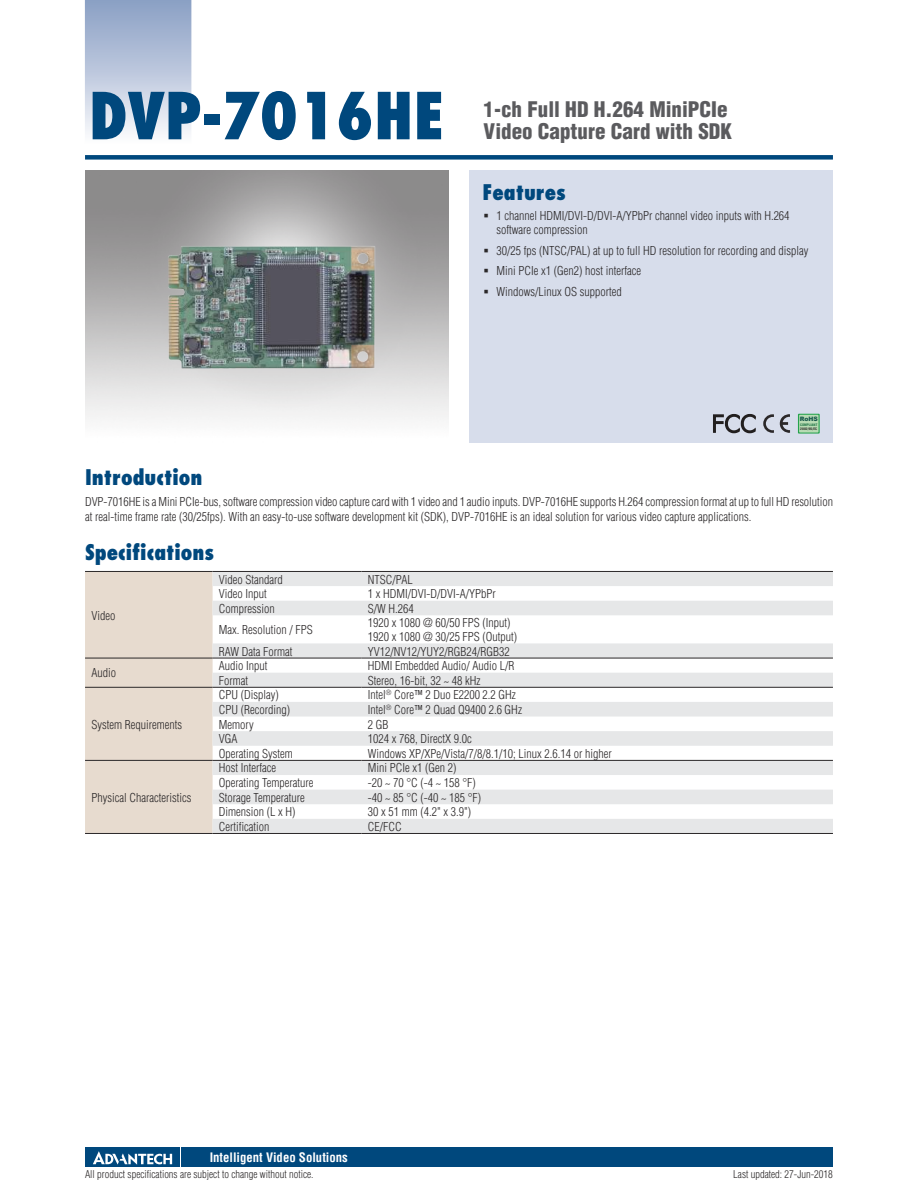
<style>
.page{position:relative;width:918px;height:1188px;background:#fff}
.page>*{position:absolute;margin:0;border:0;box-sizing:border-box;transform-origin:0 0}
.t1{font:800 condensed 63px "Futura";color:#00487d}
.t2{font:900 condensed 21px/22.5px "Helvetica";color:#5b5b5e}
.t3{font:800 condensed 21px "Futura";color:#00487d}
.t4{font:700 condensed 12.75px "Helvetica";color:#fff}
.t5{font:300 condensed 12px/20.7px "Helvetica";color:#2b2829}
.t6{font:300 condensed 10.5px "Helvetica";color:#2b2829}
.t7{font:900 6px "Arial";color:#17584c}
.t8{font:700 condensed 3.3px "Helvetica";color:#2b2829;scale:1.11 1}
.t9{font:700 condensed 3.3px "Helvetica";color:#156c3e;scale:1.05 1}
</style>
<div class="page">
<div style="left:85px;top:155px;width:748px;height:5px;background:#00487d"></div>
<div style="left:182px;top:1147px;width:651px;height:20px;background:#00487d"></div>
<div style="left:85px;top:1147px;width:95px;height:20px;background:#00487d"></div>
<svg style="left:93px;top:1151px;width:79px;height:14px"></svg>
<div style="left:470px;top:170px;width:363px;height:272px;background:#d7ddeb"></div>
<div style="left:85px;top:572px;width:128px;height:261px;background:#e7dbcf"></div>
<svg style="left:213px;top:572px;width:620px;height:261px"></svg>
<hr style="left:85px;top:760px;width:128px;height:1px;background:#2b2829">
<hr style="left:85px;top:833px;width:128px;height:1px;background:#2b2829">
<hr style="left:213px;top:571px;width:148px;height:1px;background:#2b2829">
<hr style="left:85px;top:687px;width:128px;height:1px;background:#2b2829">
<hr style="left:361px;top:571px;width:472px;height:1px;background:#2b2829">
<hr style="left:85px;top:571px;width:128px;height:1px;background:#2b2829">
<hr style="left:85px;top:658px;width:128px;height:1px;background:#2b2829">
<hr style="left:213px;top:658px;width:148px;height:1px;background:#2b2829">
<hr style="left:361px;top:658px;width:472px;height:1px;background:#2b2829">
<hr style="left:213px;top:687px;width:148px;height:1px;background:#2b2829">
<hr style="left:361px;top:687px;width:472px;height:1px;background:#2b2829">
<hr style="left:213px;top:760px;width:148px;height:1px;background:#2b2829">
<hr style="left:361px;top:760px;width:472px;height:1px;background:#2b2829">
<hr style="left:213px;top:833px;width:148px;height:1px;background:#2b2829">
<hr style="left:361px;top:833px;width:472px;height:1px;background:#2b2829">
<img style="left:158px;top:229px;width:227px;height:152px">
<svg style="left:798px;top:414px;width:22px;height:20px"></svg>
<div style="left:799px;top:415px;width:20px;height:18px;background:#b8dbb4"></div>
<svg style="left:763px;top:414px;width:11px;height:19px"></svg>
<svg style="left:780px;top:414px;width:10px;height:19px"></svg>
<svg style="left:713px;top:414px;width:43px;height:20px"></svg>
<h1 class="t1" style="left:89px;top:88px;width:358px">DVP-7016HE</h1>
<h2 class="t2" style="left:484px;top:100px;width:250px">1-ch Full HD H.264 MiniPCIe<br>Video Capture Card with SDK</h2>
<h2 class="t3" style="left:482px;top:180px;width:85px">Features</h2>
<p class="t5" style="left:496px;top:209px;width:295px;line-height:14.2px">1 channel HDMI/DVI-D/DVI-A/YPbPr channel video inputs with H.264 software compression</p>
<p class="t5" style="left:496px;top:241px;width:314px">30/25 fps (NTSC/PAL) at up to full HD resolution for recording and display<br>Mini PCIe x1 (Gen2) host interface<br>Windows/Linux OS supported</p>
<p class="t7" style="left:800px;top:416px;width:19px">RoHS</p>
<p class="t9" style="left:800px;top:423px;width:18px">COMPLIANT</p>
<p class="t8" style="left:800px;top:428px;width:17px">2002/95/EC</p>
<h2 class="t3" style="left:85px;top:468px;width:119px">Introduction</h2>
<p class="t5" style="left:85px;top:495px;width:750px;line-height:15px">DVP-7016HE is a Mini PCIe-bus, software compression video capture card with 1 video and 1 audio inputs. DVP-7016HE supports H.264 compression format at up to full HD resolution at real-time frame rate (30/25fps). With an easy-to-use software development kit (SDK), DVP-7016HE is an ideal solution for various video capture applications.</p>
<h2 class="t3" style="left:85px;top:543px;width:131px">Specifications</h2>
<p class="t5" style="left:91px;top:606px;width:25px">Video</p>
<p class="t5" style="left:91px;top:664px;width:26px">Audio</p>
<p class="t5" style="left:91px;top:715px;width:92px">System Requirements</p>
<p class="t5" style="left:91px;top:788px;width:101px">Physical Characteristics</p>
<p class="t5" style="left:219px;top:570px;width:65px">Video Standard</p>
<p class="t5" style="left:368px;top:570px;width:46px">NTSC/PAL</p>
<p class="t5" style="left:219px;top:584px;width:49px">Video Input</p>
<p class="t5" style="left:368px;top:584px;width:130px">1 x HDMI/DVI-D/DVI-A/YPbPr</p>
<p class="t5" style="left:219px;top:599px;width:57px">Compression</p>
<p class="t5" style="left:368px;top:599px;width:47px">S/W H.264</p>
<p class="t5" style="left:219px;top:620px;width:95px">Max. Resolution / FPS</p>
<p class="t5" style="left:368px;top:617px;width:151px;line-height:13.5px">1920 x 1080 @ 60/50 FPS (Input)<br>1920 x 1080 @ 30/25 FPS (Output)</p>
<p class="t5" style="left:219px;top:642px;width:75px">RAW Data Format</p>
<p class="t5" style="left:368px;top:642px;width:143px">YV12/NV12/YUY2/RGB24/RGB32</p>
<p class="t5" style="left:219px;top:656px;width:50px">Audio Input</p>
<p class="t5" style="left:368px;top:656px;width:148px">HDMI Embedded Audio/ Audio L/R</p>
<p class="t5" style="left:219px;top:671px;width:31px">Format</p>
<p class="t5" style="left:368px;top:671px;width:114px">Stereo, 16-bit, 32 ~ 48 kHz</p>
<p class="t5" style="left:219px;top:686px;width:62px">CPU (Display)</p>
<p class="t5" style="left:368px;top:686px;width:150px">Intel<sup>®</sup> Core™ 2 Duo E2200 2.2 GHz</p>
<p class="t5" style="left:219px;top:700px;width:73px">CPU (Recording)</p>
<p class="t5" style="left:368px;top:700px;width:156px">Intel<sup>®</sup> Core™ 2 Quad Q9400 2.6 GHz</p>
<p class="t5" style="left:219px;top:715px;width:36px">Memory</p>
<p class="t5" style="left:368px;top:715px;width:22px">2 GB</p>
<p class="t5" style="left:219px;top:729px;width:20px">VGA</p>
<p class="t5" style="left:368px;top:729px;width:105px">1024 x 768, DirectX 9.0c</p>
<p class="t5" style="left:219px;top:744px;width:75px">Operating System</p>
<p class="t5" style="left:368px;top:744px;width:245px">Windows XP/XPe/Vista/7/8/8.1/10; Linux 2.6.14 or higher</p>
<p class="t5" style="left:219px;top:759px;width:59px">Host Interface</p>
<p class="t5" style="left:368px;top:759px;width:90px">Mini PCIe x1 (Gen 2)</p>
<p class="t5" style="left:219px;top:773px;width:96px">Operating Temperature</p>
<p class="t5" style="left:368px;top:773px;width:110px">-20 ~ 70 °C (-4 ~ 158 °F)</p>
<p class="t5" style="left:219px;top:788px;width:87px">Storage Temperature</p>
<p class="t5" style="left:368px;top:788px;width:115px">-40 ~ 85 °C (-40 ~ 185 °F)</p>
<p class="t5" style="left:219px;top:803px;width:78px">Dimension (L x H)</p>
<p class="t5" style="left:368px;top:803px;width:105px">30 x 51 mm (4.2" x 3.9")</p>
<p class="t5" style="left:219px;top:817px;width:52px">Certification</p>
<p class="t5" style="left:368px;top:817px;width:36px">CE/FCC</p>
<p class="t4" style="left:210px;top:1152px;width:140px">Intelligent Video Solutions</p>
<p class="t6" style="left:85px;top:1170px;width:230px">All product specifications are subject to change without notice.</p>
<p class="t6" style="left:733px;top:1170px;width:101px">Last updated: 27-Jun-2018</p>
</div>
